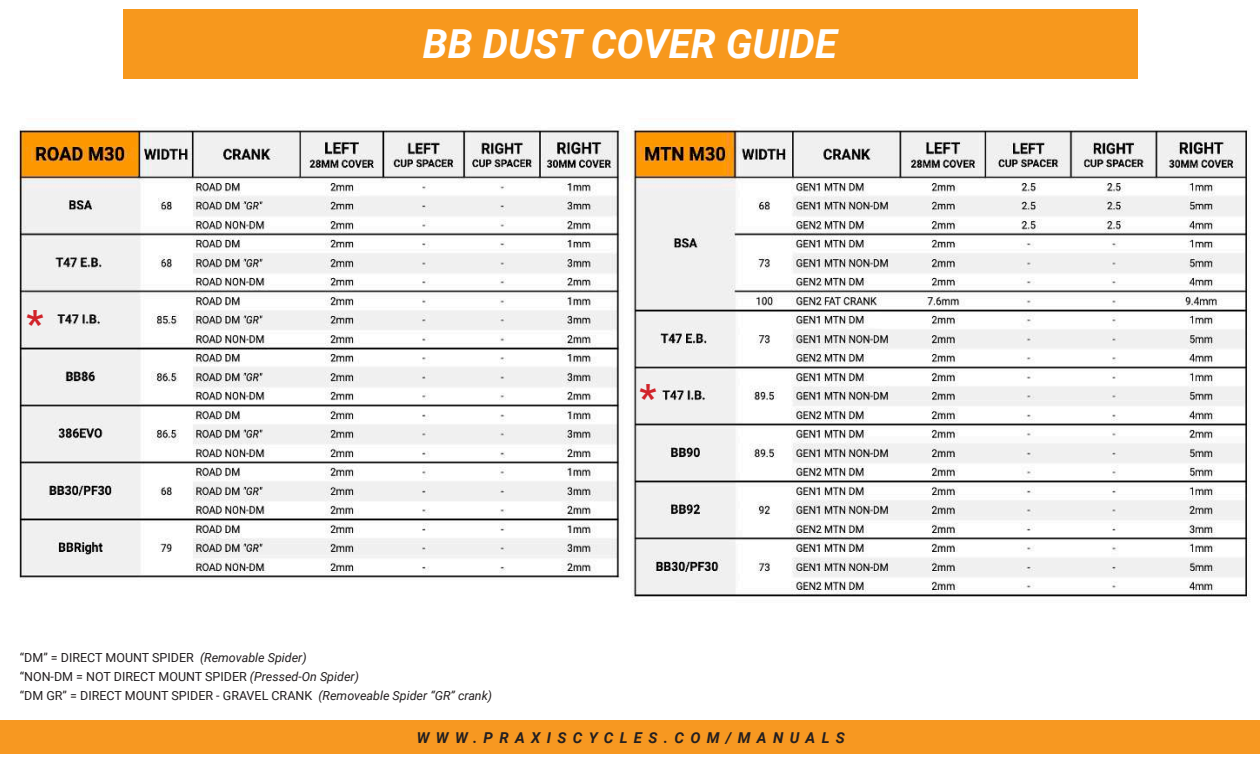
<style>
.page{position:relative;width:1260px;height:765px;background:#fff}
.page>*{position:absolute;margin:0;border:0;box-sizing:border-box;transform-origin:0 0}
.t1{font:italic 700 40px "Roboto";color:#fff}
.t2{font:700 37.5px "Roboto";color:#d1232a}
.t3{font:italic 700 15px "Roboto";letter-spacing:.42em;color:#231f20}
.t4{font:12.5px/18.8px "Roboto";color:#231f20}
.s1{font-style:italic}
</style>
<div class="page">
<div style="left:0;top:720px;width:1260px;height:34px;background:#f79821"></div>
<div style="left:123px;top:9px;width:1014px;height:70px;background:#f7981d"></div>
<img style="left:12px;top:125px;width:1238px;height:478px">
<h2 class="t2" style="left:26px;top:308px;width:18px">*</h2>
<h1 class="t1" style="left:423px;top:28px;width:416px">BB DUST COVER GUIDE</h1>
<h2 class="t2" style="left:639px;top:381px;width:18px">*</h2>
<p class="t4" style="left:20px;top:649px;width:474px">“DM” = DIRECT MOUNT SPIDER <span class="s1">(Removable Spider)<br></span>“NON-DM = NOT DIRECT MOUNT SPIDER <span class="s1">(Pressed-On Spider)<br></span>“DM GR” = DIRECT MOUNT SPIDER - GRAVEL CRANK <span class="s1">(Removeable Spider “GR” crank)</span></p>
<p class="t3" style="left:417px;top:731px;width:430px">WWW.PRAXISCYCLES.COM/MANUALS</p>
</div>
